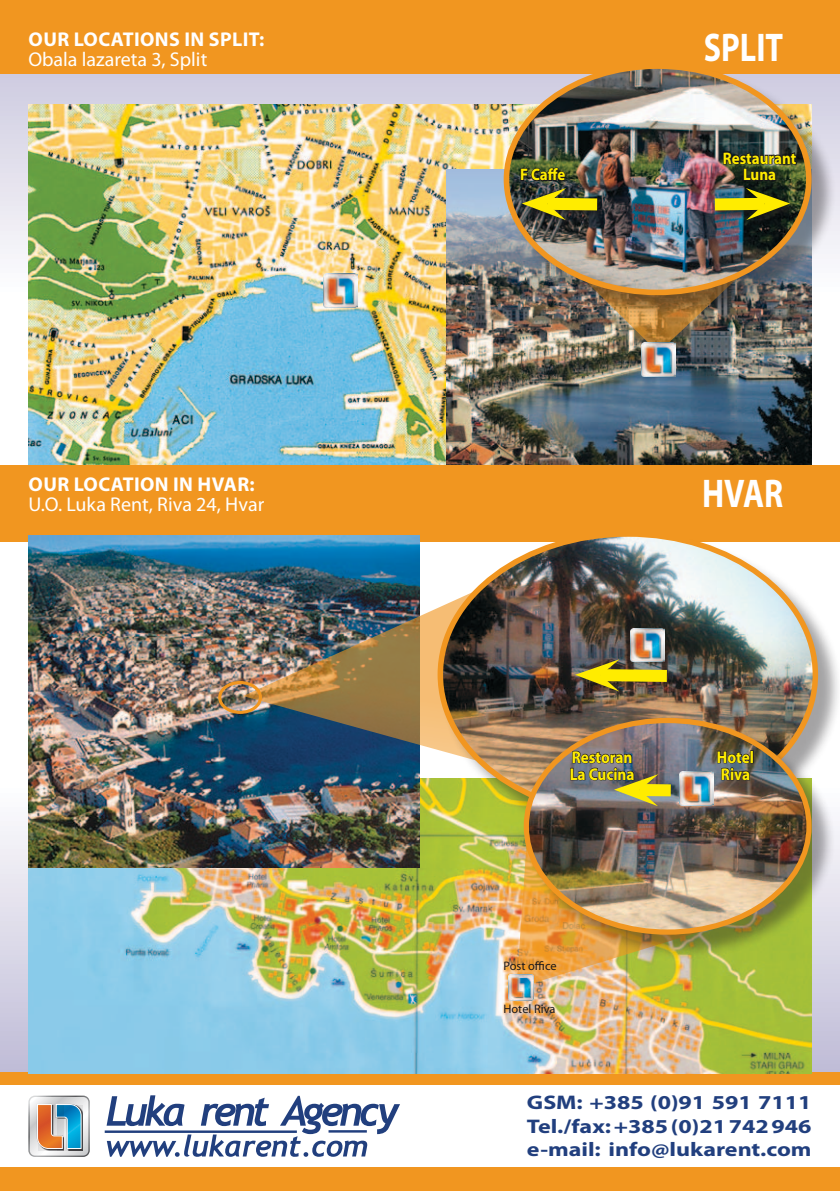
<style>
.page{position:relative;width:840px;height:1191px;background:#fff}
.page>*{position:absolute;margin:0;border:0;box-sizing:border-box;transform-origin:0 0}
.t1{font:700 40.2px "Myriad Pro";color:#fff;scale:.8 1}
.t2{font:20px "Myriad Pro";color:#fff}
.t3{font:700 20px "Myriad Pro";letter-spacing:.02em;color:#fff}
.t4{font:700 19.8px/23.8px "Myriad Pro";color:#213f7e;text-align:justify;scale:1.22 1}
.t5{font:700 17px/17px "Myriad Pro";color:#ffec00;scale:.9 1}
.t6{font:700 16.6px "Myriad Pro";color:#ffec00;scale:.9 1}
.t7{font:12.4px "Myriad Pro";color:#1a181b}
</style>
<div class="page">
<svg style="left:0;top:73px;width:839px;height:181px;background:#d6d1de"></svg>
<div style="left:0;top:0;width:839px;height:73px;background:#f19620"></div>
<svg style="left:0;top:826px;width:839px;height:246px;background:#d5d3e1"></svg>
<div style="left:0;top:1168px;width:839px;height:23px;background:#f19620"></div>
<div style="left:0;top:1072px;width:839px;height:12px;background:#f19620"></div>
<img style="left:28px;top:105px;width:478px;height:360px">
<img style="left:446px;top:169px;width:365px;height:296px">
<div style="left:506px;top:66px;width:329px;height:254px;background:#1a181b;opacity:.4"></div>
<img style="left:506px;top:66px;width:302px;height:226px">
<div style="left:712px;top:186px;width:86px;height:44px;background:#1a181b;opacity:.75"></div>
<img style="left:516px;top:129px;width:280px;height:223px">
<img style="left:323px;top:273px;width:34px;height:34px">
<img style="left:641px;top:342px;width:34px;height:34px">
<div style="left:0;top:465px;width:839px;height:76px;background:#f19620"></div>
<img style="left:29px;top:778px;width:781px;height:295px">
<img style="left:28px;top:535px;width:391px;height:332px">
<img style="left:516px;top:842px;width:236px;height:146px">
<div style="left:218px;top:681px;width:44px;height:33px;border:3px solid #f19620;border-radius:50%"></div>
<img style="left:243px;top:537px;width:197px;height:232px">
<div style="left:440px;top:534px;width:399px;height:308px;background:#1a181b;opacity:.4"></div>
<img style="left:440px;top:534px;width:374px;height:281px">
<div style="left:526px;top:721px;width:310px;height:238px;background:#1a181b;opacity:.4"></div>
<img style="left:526px;top:720px;width:282px;height:212px">
<div style="left:523px;top:718px;width:288px;height:216px;border:5px solid #f19620;border-radius:50%"></div>
<div style="left:749px;top:750px;width:4px;height:13px;border:1px solid #1a181b"></div>
<svg style="left:716px;top:750px;width:34px;height:39px"></svg>
<img style="left:574px;top:659px;width:104px;height:32px">
<div style="left:639px;top:784px;width:31px;height:12px;background:#ffec00"></div>
<img style="left:569px;top:749px;width:89px;height:57px">
<img style="left:678px;top:771px;width:34px;height:34px">
<img style="left:508px;top:974px;width:25px;height:26px">
<img style="left:629px;top:628px;width:34px;height:34px">
<hr style="left:105px;top:1130px;width:192px;height:2px;background:#213f7e">
<svg style="left:106px;top:1095px;width:294px;height:61px"></svg>
<svg style="left:28px;top:1095px;width:62px;height:62px;background:#adb2b1"></svg>
<p class="t3" style="left:29px;top:28px;width:237px">OUR LOCATIONS IN SPLIT:</p>
<p class="t2" style="left:28px;top:49px;width:180px">Obala lazareta 3, Split</p>
<p class="t3" style="left:29px;top:473px;width:227px">OUR LOCATION IN HVar:</p>
<p class="t2" style="left:28px;top:494px;width:237px">U.O. Luka Rent, Riva 24, Hvar</p>
<h1 class="t1" style="left:703px;top:25px;width:101px">SPLIT</h1>
<p class="t6" style="left:722px;top:149px;width:83px">Restaurant</p>
<p class="t6" style="left:520px;top:165px;width:52px">F Caffe</p>
<p class="t6" style="left:742px;top:165px;width:38px">Luna</p>
<h1 class="t1" style="left:701px;top:470px;width:103px">HVAR</h1>
<p class="t5" style="left:569px;top:749px;width:73px">Restoran<br>La Cucina</p>
<p class="t7" style="left:503px;top:959px;width:55px">Post office</p>
<p class="t7" style="left:503px;top:1002px;width:54px">Hotel Riva</p>
<p class="t5" style="left:716px;top:749px;width:43px">Hotel<br>Riva</p>
<p class="t4" style="left:526px;top:1090px;width:235px">GSM: +385 (0)91 591 7111<br>Tel./fax: +385 (0)21 742 946 e-mail: info@lukarent.com</p>
</div>
